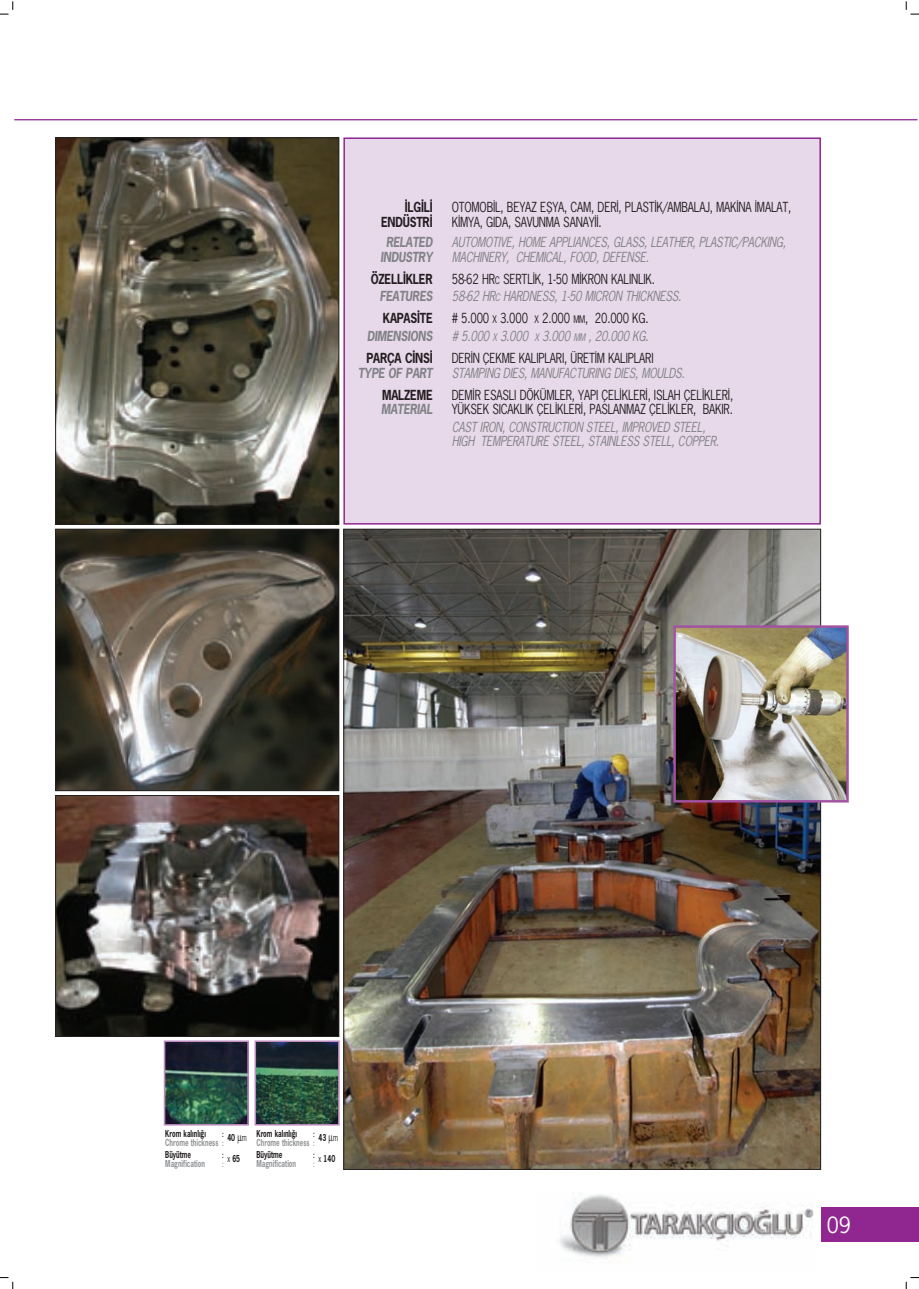
<style>
.page{position:relative;width:919px;height:1289px;background:#fff}
.page>*{position:absolute;margin:0;border:0;box-sizing:border-box;transform-origin:0 0}
.t1{font:21px "News Gothic T";color:#fff}
.t2{font:13.05px "News Gothic T";letter-spacing:-.015em;color:#231f20;scale:.85 1}
.t3{font:13.05px/14.5px "News Gothic T Oblique";letter-spacing:-.015em;color:#808285;scale:.85 1}
.t4{font:italic 13.05px "News Gothic T Bold";letter-spacing:-.02em;color:#808285;scale:.85 1}
.t5{font:13.05px "News Gothic T Bold";letter-spacing:-.02em;color:#231f20;scale:.85 1}
.t6{font:9px/12px "News Gothic T Bold";color:#939598;scale:.7 1}
.t7{font:9px "News Gothic T Bold";color:#231f20;scale:.7 1}
.t8{font:7.5px "News Gothic T Bold";color:#939598;scale:.7 1}
.s1{font-size:9.75px}
.s2{font-family:"News Gothic T"}
.s3{font-size:7.5px}
.s4{color:#231f20}
</style>
<div class="page">
<div style="left:821px;top:1207px;width:97px;height:34px;background:#90268f"></div>
<img style="left:57px;top:797px;width:280px;height:237px">
<div style="left:55px;top:795px;width:284px;height:241px;border:1px solid #231f20"></div>
<img style="left:345px;top:531px;width:473px;height:636px">
<img style="left:57px;top:139px;width:280px;height:383px">
<div style="left:55px;top:137px;width:284px;height:387px;border:1px solid #231f20"></div>
<img style="left:57px;top:531px;width:280px;height:258px">
<div style="left:55px;top:529px;width:284px;height:262px;border:1px solid #231f20"></div>
<img style="left:676px;top:628px;width:169px;height:171px">
<div style="left:673px;top:625px;width:175px;height:177px;border:2px solid #a153a1"></div>
<hr style="left:14px;top:119px;width:903px;height:1px;background:#90268f">
<div style="left:344px;top:138px;width:476px;height:386px;background:#e7d8ea"></div>
<div style="left:343px;top:137px;width:477px;height:387px;border:2px solid #90268f"></div>
<img style="left:560px;top:1194px;width:254px;height:65px">
<img style="left:257px;top:1043px;width:79px;height:79px">
<div style="left:254px;top:1040px;width:85px;height:85px;border:2px solid #bd8cbf"></div>
<img style="left:167px;top:1043px;width:79px;height:79px">
<div style="left:164px;top:1040px;width:85px;height:85px;border:2px solid #bd8cbf"></div>
<svg style="left:0;top:1px;width:14px;height:14px"></svg>
<svg style="left:0;top:1277px;width:14px;height:11px"></svg>
<svg style="left:905px;top:1px;width:13px;height:14px"></svg>
<svg style="left:905px;top:1277px;width:13px;height:11px"></svg>
<p class="t5" style="left:405px;top:198px;width:34px">‹LG‹L‹</p>
<p class="t2" style="left:452px;top:196px;width:401px">OTOMOB‹L, BEYAZ EfiYA, CAM, DER‹, PLAST‹K/AMBALAJ, MAK‹NA ‹MALAT,</p>
<p class="t5" style="left:381px;top:213px;width:62px">ENDÜSTR‹</p>
<p class="t2" style="left:452px;top:210px;width:178px">K‹MYA, GIDA, SAVUNMA SANAY‹‹.</p>
<p class="t4" style="left:386px;top:234px;width:56px">RELATED</p>
<p class="t3" style="left:452px;top:233px;width:394px">AUTOMOTIVE, HOME APPLIANCES, GLASS, LEATHER, PLASTIC/PACKING,</p>
<p class="t4" style="left:380px;top:248px;width:63px">INDUSTRY</p>
<p class="t3" style="left:452px;top:248px;width:233px">MACHINERY, CHEMICAL, FOOD, DEFENSE.</p>
<p class="t5" style="left:371px;top:270px;width:74px">ÖZELL‹KLER</p>
<p class="t2" style="left:452px;top:267px;width:240px">58-62 HR<span class="s1">C</span> SERTL‹K, 1-50 M‹KRON KALINLIK.</p>
<p class="t4" style="left:380px;top:288px;width:64px">FEATURES</p>
<p class="t3" style="left:452px;top:287px;width:272px">58-62 HR<span class="s1">C</span> HARDNESS, 1-50 MICRON THICKNESS.</p>
<p class="t5" style="left:383px;top:310px;width:60px">KAPAS‹TE</p>
<p class="t2" style="left:452px;top:307px;width:233px"># 5.000 <span class="s1">X</span> 3.000 <span class="s1">X</span> 2.000 <span class="s1">MM</span>, 20.000 KG.</p>
<p class="t4" style="left:367px;top:327px;width:79px">DIMENSIONS</p>
<p class="t3" style="left:452px;top:327px;width:233px"># 5.000 <span class="s1">X</span> 3.000 <span class="s1">X</span> 3.000 <span class="s1">MM</span> , 20.000 KG<span class="s2">.</span></p>
<p class="t5" style="left:366px;top:349px;width:79px">PARÇA C‹NS‹</p>
<p class="t2" style="left:452px;top:347px;width:239px">DER‹N ÇEKME KALIPLARI, ÜRET‹M KALIPLARI</p>
<p class="t4" style="left:358px;top:364px;width:89px">TYPE OF PART</p>
<p class="t3" style="left:452px;top:364px;width:275px">STAMPING DIES, MANUFACTURING DIES, MOULDS.</p>
<p class="t5" style="left:382px;top:386px;width:61px">MALZEME</p>
<p class="t2" style="left:452px;top:383px;width:332px">DEM‹R ESASLI DÖKÜMLER, YAPI ÇEL‹KLER‹, ISLAH ÇEL‹KLER‹,</p>
<p class="t4" style="left:381px;top:400px;width:62px">MATERIAL</p>
<p class="t2" style="left:452px;top:398px;width:332px">YÜKSEK SICAKLIK ÇEL‹KLER‹, PASLANMAZ ÇEL‹KLER, BAKIR.</p>
<p class="t3" style="left:452px;top:418px;width:316px">CAST IRON, CONSTRUCTION STEEL, IMPROVED STEEL,<br>HIGH TEMPERATURE STEEL, STAINLESS STELL, COPPER.</p>
<p class="t7" style="left:165px;top:1127px;width:60px">Krom kal›nl›¤›</p>
<p class="t7" style="left:222px;top:1131px;width:37px"><sup>:</sup> 40 <span class="s2">m</span></p>
<p class="t6" style="left:165px;top:1136px;width:85px">Chrome thickness <span class="s3">:<br></span><span class="s4">Büyütme</span></p>
<p class="t7" style="left:222px;top:1152px;width:27px"><sup>:</sup> <span class="s2">x</span> 65</p>
<p class="t6" style="left:165px;top:1157px;width:58px">Magnification</p>
<p class="t8" style="left:222px;top:1159px;width:4px">:</p>
<p class="t7" style="left:256px;top:1127px;width:60px">Krom kal›nl›¤›</p>
<p class="t7" style="left:313px;top:1131px;width:37px"><sup>:</sup> 43 <span class="s2">m</span></p>
<p class="t6" style="left:256px;top:1136px;width:85px">Chrome thickness <span class="s3">:<br></span><span class="s4">Büyütme</span></p>
<p class="t7" style="left:313px;top:1152px;width:33px"><sup>:</sup> <span class="s2">x</span> 140</p>
<p class="t6" style="left:256px;top:1157px;width:58px">Magnification</p>
<p class="t8" style="left:313px;top:1159px;width:4px">:</p>
<h1 class="t1" style="left:826px;top:1206px;width:26px">09</h1>
</div>
